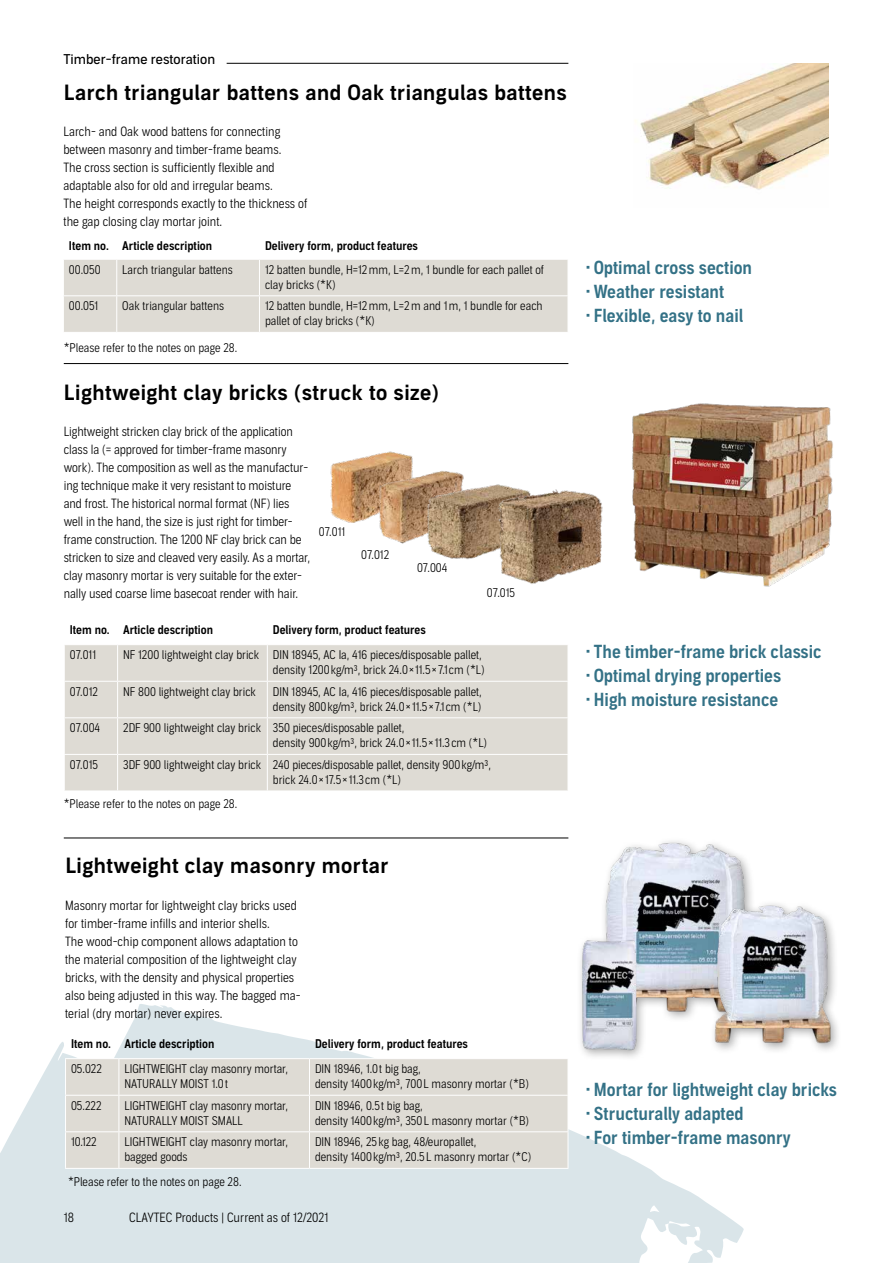
<style>
.page{position:relative;width:893px;height:1263px;background:#fff}
.page>*{position:absolute;margin:0;border:0;box-sizing:border-box;transform-origin:0 0}
.t1{font:21px "Aago Sm";letter-spacing:.02em;color:#000}
.t2{font:18px "Aago Condensed Sm";color:#337186}
.t3{font:13.5px "Aago";color:#000}
.t4{font:300 12.75px/18px "Aago Condensed";color:#000}
.t5{font:300 12px/15px "Aago Condensed";color:#000}
.t6{font:12px "Aago Condensed Sm";color:#000}
</style>
<div class="page">
<svg style="left:0;top:1004px;width:744px;height:259px;fill:#dae5e9"></svg>
<div style="left:64px;top:260px;width:504px;height:72px;background:#dedbd4"></div>
<hr style="left:116px;top:260px;width:1px;height:35px;background:#fff">
<hr style="left:259px;top:260px;width:1px;height:35px;background:#fff">
<hr style="left:116px;top:296px;width:1px;height:36px;background:#fff">
<hr style="left:259px;top:296px;width:1px;height:36px;background:#fff">
<hr style="left:63px;top:295px;width:54px;height:1px;background:#fff">
<hr style="left:117px;top:295px;width:142px;height:1px;background:#fff">
<hr style="left:259px;top:295px;width:309px;height:1px;background:#fff">
<img style="left:635px;top:64px;width:194px;height:126px">
<div style="left:65px;top:645px;width:503px;height:145px;background:#dedbd4"></div>
<hr style="left:117px;top:645px;width:1px;height:36px;background:#fff">
<hr style="left:267px;top:645px;width:1px;height:36px;background:#fff">
<hr style="left:64px;top:681px;width:54px;height:1px;background:#fff">
<hr style="left:118px;top:681px;width:149px;height:1px;background:#fff">
<hr style="left:117px;top:682px;width:1px;height:35px;background:#fff">
<hr style="left:267px;top:681px;width:301px;height:1px;background:#fff">
<hr style="left:267px;top:682px;width:1px;height:35px;background:#fff">
<hr style="left:64px;top:717px;width:54px;height:1px;background:#fff">
<hr style="left:118px;top:717px;width:149px;height:1px;background:#fff">
<hr style="left:117px;top:718px;width:1px;height:36px;background:#fff">
<hr style="left:267px;top:717px;width:301px;height:1px;background:#fff">
<hr style="left:267px;top:718px;width:1px;height:36px;background:#fff">
<hr style="left:64px;top:754px;width:54px;height:1px;background:#fff">
<hr style="left:118px;top:754px;width:149px;height:1px;background:#fff">
<hr style="left:117px;top:755px;width:1px;height:35px;background:#fff">
<hr style="left:267px;top:754px;width:301px;height:1px;background:#fff">
<hr style="left:267px;top:755px;width:1px;height:35px;background:#fff">
<hr style="left:64px;top:363px;width:504px;height:1px;background:#000">
<hr style="left:64px;top:837px;width:504px;height:1px;background:#000">
<div style="left:66px;top:1059px;width:502px;height:109px;background:#dedbd4"></div>
<hr style="left:65px;top:1059px;width:1px;height:36px;background:#fff">
<hr style="left:118px;top:1059px;width:1px;height:36px;background:#fff">
<hr style="left:309px;top:1059px;width:1px;height:36px;background:#fff">
<hr style="left:568px;top:1059px;width:1px;height:36px;background:#fff">
<hr style="left:65px;top:1095px;width:54px;height:1px;background:#fff">
<hr style="left:65px;top:1096px;width:1px;height:35px;background:#fff">
<hr style="left:119px;top:1095px;width:190px;height:1px;background:#fff">
<hr style="left:118px;top:1096px;width:1px;height:35px;background:#fff">
<hr style="left:309px;top:1095px;width:259px;height:1px;background:#fff">
<hr style="left:309px;top:1096px;width:1px;height:35px;background:#fff">
<hr style="left:568px;top:1096px;width:1px;height:35px;background:#fff">
<hr style="left:65px;top:1131px;width:54px;height:1px;background:#fff">
<hr style="left:65px;top:1132px;width:1px;height:36px;background:#fff">
<hr style="left:65px;top:1168px;width:54px;height:1px;background:#fff">
<hr style="left:119px;top:1131px;width:190px;height:1px;background:#fff">
<hr style="left:118px;top:1132px;width:1px;height:36px;background:#fff">
<hr style="left:119px;top:1168px;width:190px;height:1px;background:#fff">
<hr style="left:309px;top:1131px;width:259px;height:1px;background:#fff">
<hr style="left:309px;top:1132px;width:1px;height:36px;background:#fff">
<hr style="left:568px;top:1132px;width:1px;height:36px;background:#fff">
<hr style="left:309px;top:1168px;width:259px;height:1px;background:#fff">
<hr style="left:65px;top:1058px;width:54px;height:1px;background:#fff">
<hr style="left:119px;top:1058px;width:190px;height:1px;background:#fff">
<hr style="left:309px;top:1058px;width:259px;height:1px;background:#fff">
<img style="left:632px;top:403px;width:201px;height:184px">
<div style="left:576px;top:837px;width:266px;height:224px;background:#000;opacity:.35"></div>
<img style="left:589px;top:837px;width:192px;height:175px">
<img style="left:710px;top:898px;width:129px;height:146px">
<img style="left:570px;top:937px;width:82px;height:114px">
<img style="left:330px;top:451px;width:83px;height:71px">
<img style="left:376px;top:466px;width:87px;height:78px">
<img style="left:421px;top:475px;width:89px;height:85px">
<img style="left:494px;top:487px;width:109px;height:97px">
<hr style="left:227px;top:63px;width:341px;height:1px;background:#000">
<p class="t3" style="left:64px;top:51px;width:153px">Timber-frame restoration</p>
<h1 class="t1" style="left:64px;top:80px;width:505px">Larch triangular battens and Oak triangulas battens</h1>
<p class="t4" style="left:64px;top:123px;width:245px">Larch- and Oak wood battens for connecting between masonry and timber-frame beams.<br>The cross section is sufficiently flexible and adaptable also for old and irregular beams.<br>The height corresponds exactly to the thickness of the gap closing clay mortar joint.</p>
<p class="t6" style="left:69px;top:239px;width:145px">Item no. Article description</p>
<p class="t6" style="left:265px;top:239px;width:155px">Delivery form, product features</p>
<p class="t5" style="left:69px;top:262px;width:33px">00.050</p>
<p class="t5" style="left:122px;top:262px;width:112px">Larch triangular battens</p>
<p class="t5" style="left:265px;top:262px;width:281px">12 batten bundle, H=12mm, L=2m, 1 bundle for each pallet of clay bricks (*K)</p>
<p class="t5" style="left:69px;top:299px;width:31px">00.051</p>
<p class="t5" style="left:122px;top:299px;width:103px">Oak triangular battens</p>
<p class="t5" style="left:265px;top:299px;width:279px">12 batten bundle, H=12mm, L=2m and 1m, 1 bundle for each pallet of clay bricks (*K)</p>
<p class="t5" style="left:64px;top:340px;width:175px">*Please refer to the notes on page 28.</p>
<h1 class="t1" style="left:64px;top:380px;width:376px">Lightweight clay bricks (struck to size)</h1>
<p class="t4" style="left:64px;top:423px;width:248px">Lightweight stricken clay brick of the application class la (= approved for timber-frame masonry work). The composition as well as the manufactur&shy;ing technique make it very resistant to moisture and frost. The historical normal format (NF) lies well in the hand, the size is just right for timber&shy;frame construction. The 1200 NF clay brick can be stricken to size and cleaved very easily. As a mortar, clay masonry mortar is very suitable for the exter&shy;nally used coarse lime basecoat render with hair.</p>
<p class="t5" style="left:319px;top:525px;width:28px">07.011</p>
<p class="t5" style="left:361px;top:547px;width:30px">07.012</p>
<p class="t5" style="left:417px;top:561px;width:32px">07.004</p>
<p class="t5" style="left:487px;top:586px;width:30px">07.015</p>
<p class="t6" style="left:70px;top:623px;width:145px">Item no. Article description</p>
<p class="t6" style="left:273px;top:623px;width:155px">Delivery form, product features</p>
<p class="t5" style="left:70px;top:648px;width:28px">07.011</p>
<p class="t5" style="left:123px;top:648px;width:363px;text-align:right">NF 1200 lightweight clay brick DIN 18945, AC Ia, 416 pieces/disposable pallet, density 1200kg/m3, brick 24.0×11.5×7.1cm (*L)</p>
<p class="t5" style="left:70px;top:684px;width:30px">07.012</p>
<p class="t5" style="left:123px;top:684px;width:134px">NF 800 lightweight clay brick</p>
<p class="t5" style="left:273px;top:684px;width:210px">DIN 18945, AC Ia, 416 pieces/disposable pallet, density 800kg/m3, brick 24.0×11.5×7.1cm (*L)</p>
<p class="t5" style="left:70px;top:721px;width:32px">07.004</p>
<p class="t5" style="left:273px;top:721px;width:216px;text-indent:-150px">2DF 900 lightweight clay brick 350 pieces/disposable pallet,<br>density 900kg/m3, brick 24.0×11.5×11.3cm (*L)</p>
<p class="t5" style="left:70px;top:757px;width:30px">07.015</p>
<p class="t5" style="left:273px;top:757px;width:220px;text-indent:-150px">3DF 900 lightweight clay brick 240 pieces/disposable pallet, density 900kg/m3, brick 24.0×17.5×11.3cm (*L)</p>
<p class="t5" style="left:64px;top:796px;width:175px">*Please refer to the notes on page 28.</p>
<h1 class="t1" style="left:65px;top:853px;width:325px">Lightweight clay masonry mortar</h1>
<p class="t4" style="left:65px;top:897px;width:237px">Masonry mortar for lightweight clay bricks used for timber-frame infills and interior shells.<br>The wood-chip component allows adaptation to the material composition of the lightweight clay bricks, with the density and physical properties also being adjusted in this way. The bagged ma&shy;terial (dry mortar) never expires.</p>
<p class="t6" style="left:71px;top:1037px;width:145px">Item no. Article description</p>
<p class="t6" style="left:315px;top:1037px;width:155px">Delivery form, product features</p>
<p class="t5" style="left:71px;top:1062px;width:32px">05.022</p>
<p class="t5" style="left:124px;top:1062px;width:165px">LIGHTWEIGHT clay masonry mortar,<br>NATURALLY MOIST 1.0t</p>
<p class="t5" style="left:315px;top:1062px;width:215px">DIN 18946, 1.0t big bag,<br>density 1400kg/m3, 700L masonry mortar (*B)</p>
<p class="t5" style="left:71px;top:1098px;width:32px">05.222</p>
<p class="t5" style="left:124px;top:1098px;width:165px">LIGHTWEIGHT clay masonry mortar,<br>NATURALLY MOIST SMALL</p>
<p class="t5" style="left:315px;top:1098px;width:216px">DIN 18946, 0.5t big bag,<br>density 1400kg/m3, 350L masonry mortar (*B)</p>
<p class="t5" style="left:71px;top:1135px;width:27px">10.122</p>
<p class="t5" style="left:124px;top:1135px;width:165px">LIGHTWEIGHT clay masonry mortar, bagged goods</p>
<p class="t5" style="left:315px;top:1135px;width:218px">DIN 18946, 25kg bag, 48/europallet,<br>density 1400kg/m3, 20.5L masonry mortar (*C)</p>
<p class="t5" style="left:68px;top:1174px;width:175px">*Please refer to the notes on page 28.</p>
<p class="t4" style="left:64px;top:1209px;width:12px">18</p>
<p class="t4" style="left:129px;top:1209px;width:200px">CLAYTEC Products | Current as of 12/2021</p>
<h2 class="t2" style="left:585px;top:257px;width:168px">• Optimal cross section</h2>
<h2 class="t2" style="left:585px;top:281px;width:140px">• Weather resistant</h2>
<h2 class="t2" style="left:585px;top:305px;width:159px">• Flexible, easy to nail</h2>
<h2 class="t2" style="left:585px;top:641px;width:238px">• The timber-frame brick classic</h2>
<h2 class="t2" style="left:585px;top:665px;width:197px">• Optimal drying properties</h2>
<h2 class="t2" style="left:585px;top:689px;width:194px">• High moisture resistance</h2>
<h2 class="t2" style="left:585px;top:1079px;width:253px">• Mortar for lightweight clay bricks</h2>
<h2 class="t2" style="left:585px;top:1103px;width:160px">• Structurally adapted</h2>
<h2 class="t2" style="left:585px;top:1127px;width:207px">• For timber-frame masonry</h2>
</div>
